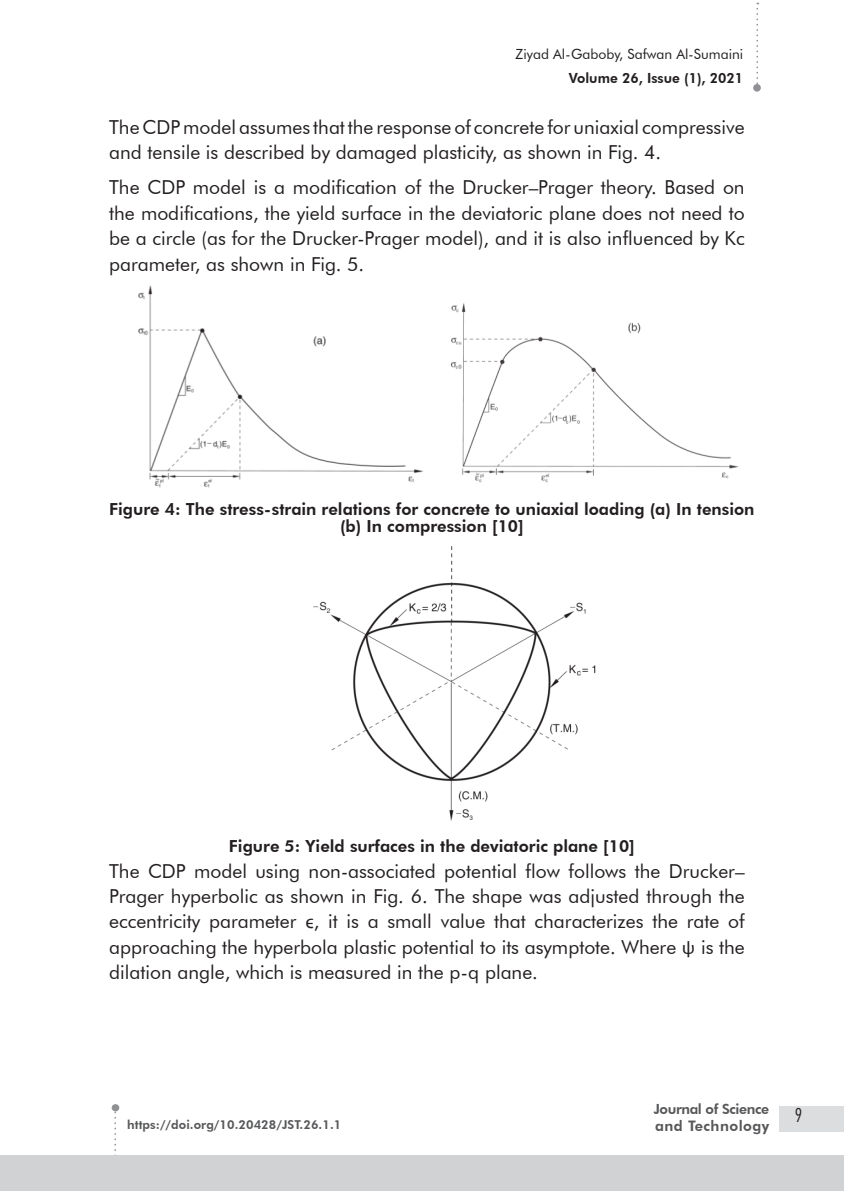
<style>
.page{position:relative;width:844px;height:1191px;background:#fff}
.page>*{position:absolute;margin:0;border:0;box-sizing:border-box;transform-origin:0 0}
.t1{font:19.25px/25.4px "Futura BT";color:#231f20;text-align:justify}
.t2{font:300 condensed 19.25px "Futura BT";color:#231f20}
.t3{font:800 16.62px/17.5px "Futura BT";color:#231f20;text-align:center}
.t4{font:800 14.53px "Futura BT";letter-spacing:.03em;color:#57585a}
.t5{font:14px "Futura BT";color:#231f20}
.t6{font:800 14px "Futura BT";color:#231f20}
.t7{font:800 14px "Futura BT";letter-spacing:-.025em;color:#57585a}
.t8{font:800 12.25px "Futura BT";letter-spacing:.005em;color:#57585a}
.s1{font-family:"Calibri"}
</style>
<div class="page">
<svg style="left:756px;top:3px;width:2px;height:81px"></svg>
<div style="left:753px;top:84px;width:7px;height:8px;background:#8f9194;border-radius:50%"></div>
<div style="left:779px;top:1105px;width:64px;height:26px;background:#dcdddf"></div>
<svg style="left:114px;top:1111px;width:2px;height:44px"></svg>
<div style="left:112px;top:1104px;width:7px;height:7px;background:#8f9194;border-radius:50%"></div>
<div style="left:0;top:1155px;width:843px;height:36px;background:#d1d2d4"></div>
<img style="left:138px;top:285px;width:285px;height:203px">
<img style="left:450px;top:303px;width:289px;height:180px">
<img style="left:313px;top:546px;width:283px;height:275px">
<p class="t5" style="left:515px;top:46px;width:229px">Ziyad Al-Gaboby, Safwan Al-Sumaini</p>
<p class="t6" style="left:568px;top:70px;width:176px">Volume 26, Issue (1), 2021</p>
<p class="t1" style="left:109px;top:114px;width:636px">The CDP model assumes that the response of concrete for uniaxial compressive and tensile is described by damaged plasticity, as shown in Fig. 4.</p>
<p class="t1" style="left:109px;top:175px;width:637px">The CDP model is a modification of the Drucker–Prager theory. Based on the modifications, the yield surface in the deviatoric plane does not need to be a circle (as for the Drucker-Prager model), and it is also influenced by Kc parameter, as shown in Fig. 5.</p>
<p class="t3" style="left:109px;top:500px;width:646px">Figure 4: The stress-strain relations for concrete to uniaxial loading (a) In tension (b) In compression [10]</p>
<p class="t3" style="left:229px;top:837px;width:407px">Figure 5: Yield surfaces in the deviatoric plane [10]</p>
<p class="t1" style="left:109px;top:858px;width:636px">The CDP model using non-associated potential flow follows the Drucker– Prager hyperbolic as shown in Fig. 6. The shape was adjusted through the eccentricity parameter <span class="s1">ϵ</span>, it is a small value that characterizes the rate of approaching the hyperbola plastic potential to its asymptote. Where <span class="s1">ψ</span> is the dilation angle, which is measured in the p-q plane.</p>
<p class="t8" style="left:127px;top:1117px;width:215px">https://doi.org/10.20428/JST.26.1.1</p>
<p class="t7" style="left:653px;top:1100px;width:117px">Journal of Science</p>
<p class="t4" style="left:655px;top:1117px;width:116px">and Technology</p>
<p class="t2" style="left:794px;top:1103px;width:9px">9</p>
</div>
